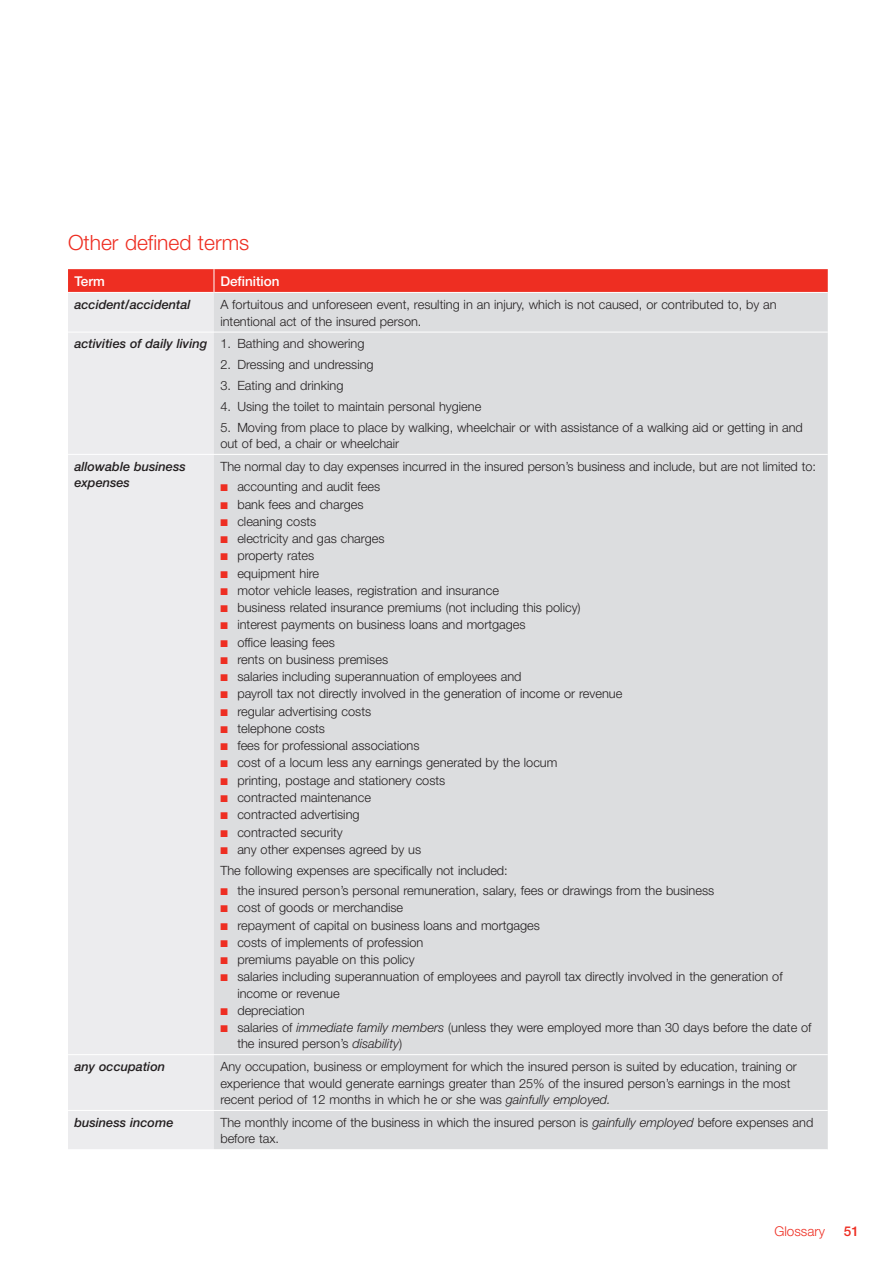
<style>
.page{position:relative;width:893px;height:1263px;background:#fff}
.page>*{position:absolute;margin:0;border:0;box-sizing:border-box;transform-origin:0 0}
.t1{font:300 21px "Helvetica Neue";color:#ee2e22}
.t2{font:500 13.5px "Helvetica Neue";color:#fff}
.t3{font:300 13.5px "Helvetica Neue";color:#ee2e22}
.t4{font:500 13.5px "Helvetica Neue";color:#ee2e22}
.t5{font:300 12.75px/16.5px "Helvetica Neue";color:#231f20}
.t6{font:italic 500 12.75px/16.5px "Helvetica Neue";color:#231f20}
.s1{font-weight:300;font-style:normal}
.s2{color:#ee2e22}
.s3{font-style:italic}
</style>
<div class="page">
<div style="left:68px;top:293px;width:146px;height:856px;background:#ececee"></div>
<div style="left:214px;top:293px;width:614px;height:856px;background:#dcdddf"></div>
<svg style="left:68px;top:269px;width:760px;height:23px;background:#ee2f24"></svg>
<hr style="left:68px;top:332px;width:146px;height:1px;background:#fff">
<hr style="left:214px;top:332px;width:614px;height:1px;background:#fff">
<hr style="left:68px;top:454px;width:146px;height:1px;background:#fff">
<hr style="left:214px;top:454px;width:614px;height:1px;background:#fff">
<hr style="left:68px;top:1054px;width:146px;height:1px;background:#fff">
<hr style="left:214px;top:1054px;width:614px;height:1px;background:#fff">
<hr style="left:68px;top:1110px;width:146px;height:1px;background:#fff">
<hr style="left:214px;top:1110px;width:614px;height:1px;background:#fff">
<h1 class="t1" style="left:68px;top:230px;width:183px">Other defined terms</h1>
<p class="t2" style="left:74px;top:273px;width:32px">Term</p>
<p class="t2" style="left:220px;top:273px;width:61px">Definition</p>
<p class="t6" style="left:74px;top:296px;width:118px">accident/accidental</p>
<p class="t5" style="left:220px;top:296px;width:558px">A fortuitous and unforeseen event, resulting in an injury, which is not caused, or contributed to, by an intentional act of the insured person.</p>
<p class="t6" style="left:74px;top:335px;width:292px">activities of daily living <span class="s1">1. Bathing and showering</span></p>
<p class="t5" style="left:220px;top:356px;width:155px">2. Dressing and undressing</p>
<p class="t5" style="left:220px;top:377px;width:125px">3. Eating and drinking</p>
<p class="t5" style="left:220px;top:398px;width:262px">4. Using the toilet to maintain personal hygiene</p>
<p class="t5" style="left:220px;top:418px;width:584px">5. Moving from place to place by walking, wheelchair or with assistance of a walking aid or getting in and out of bed, a chair or wheelchair</p>
<p class="t6" style="left:74px;top:458px;width:113px">allowable business expenses</p>
<p class="t5" style="left:220px;top:458px;width:597px">The normal day to day expenses incurred in the insured person’s business and include, but are not limited to:</p>
<p class="t5" style="left:220px;top:478px;width:161px"><span class="s2">■</span> accounting and audit fees</p>
<p class="t5" style="left:220px;top:495px;width:145px"><span class="s2">■</span> bank fees and charges</p>
<p class="t5" style="left:220px;top:513px;width:98px"><span class="s2">■</span> cleaning costs</p>
<p class="t5" style="left:220px;top:530px;width:166px"><span class="s2">■</span> electricity and gas charges</p>
<p class="t5" style="left:220px;top:547px;width:95px"><span class="s2">■</span> property rates</p>
<p class="t5" style="left:220px;top:564px;width:100px"><span class="s2">■</span> equipment hire</p>
<p class="t5" style="left:220px;top:582px;width:280px"><span class="s2">■</span> motor vehicle leases, registration and insurance</p>
<p class="t5" style="left:220px;top:599px;width:362px"><span class="s2">■</span> business related insurance premiums (not including this policy)</p>
<p class="t5" style="left:220px;top:616px;width:307px"><span class="s2">■</span> interest payments on business loans and mortgages</p>
<p class="t5" style="left:220px;top:633px;width:116px"><span class="s2">■</span> office leasing fees</p>
<p class="t5" style="left:220px;top:651px;width:169px"><span class="s2">■</span> rents on business premises</p>
<p class="t5" style="left:220px;top:668px;width:303px"><span class="s2">■</span> salaries including superannuation of employees and</p>
<p class="t5" style="left:220px;top:685px;width:403px"><span class="s2">■</span> payroll tax not directly involved in the generation of income or revenue</p>
<p class="t5" style="left:220px;top:703px;width:152px"><span class="s2">■</span> regular advertising costs</p>
<p class="t5" style="left:220px;top:720px;width:106px"><span class="s2">■</span> telephone costs</p>
<p class="t5" style="left:220px;top:737px;width:201px"><span class="s2">■</span> fees for professional associations</p>
<p class="t5" style="left:220px;top:754px;width:339px"><span class="s2">■</span> cost of a locum less any earnings generated by the locum</p>
<p class="t5" style="left:220px;top:772px;width:227px"><span class="s2">■</span> printing, postage and stationery costs</p>
<p class="t5" style="left:220px;top:789px;width:152px"><span class="s2">■</span> contracted maintenance</p>
<p class="t5" style="left:220px;top:806px;width:141px"><span class="s2">■</span> contracted advertising</p>
<p class="t5" style="left:220px;top:823px;width:124px"><span class="s2">■</span> contracted security</p>
<p class="t5" style="left:220px;top:839px;width:289px;line-height:20.7px"><span class="s2">■</span> any other expenses agreed by us<br>The following expenses are specifically not included:</p>
<p class="t5" style="left:220px;top:882px;width:495px"><span class="s2">■</span> the insured person’s personal remuneration, salary, fees or drawings from the business</p>
<p class="t5" style="left:220px;top:899px;width:184px"><span class="s2">■</span> cost of goods or merchandise</p>
<p class="t5" style="left:220px;top:916px;width:321px"><span class="s2">■</span> repayment of capital on business loans and mortgages</p>
<p class="t5" style="left:220px;top:934px;width:205px"><span class="s2">■</span> costs of implements of profession</p>
<p class="t5" style="left:220px;top:951px;width:196px"><span class="s2">■</span> premiums payable on this policy</p>
<p class="t5" style="left:237px;top:968px;width:547px;text-indent:-17px"><span class="s2">■</span> salaries including superannuation of employees and payroll tax directly involved in the generation of income or revenue</p>
<p class="t5" style="left:220px;top:1002px;width:86px"><span class="s2">■</span> depreciation</p>
<p class="t5" style="left:237px;top:1019px;width:576px;text-indent:-17px"><span class="s2">■</span> salaries of <span class="s3">immediate family members</span> (unless they were employed more than 30 days before the date of the insured person’s <span class="s3">disability</span>)</p>
<p class="t6" style="left:74px;top:1058px;width:92px">any occupation</p>
<p class="t5" style="left:220px;top:1058px;width:578px">Any occupation, business or employment for which the insured person is suited by education, training or experience that would generate earnings greater than 25% of the insured person’s earnings in the most recent period of 12 months in which he or she was <span class="s3">gainfully employed.</span></p>
<p class="t6" style="left:74px;top:1114px;width:101px">business income</p>
<p class="t5" style="left:220px;top:1114px;width:595px">The monthly income of the business in which the insured person is <span class="s3">gainfully employed</span> before expenses and before tax.</p>
<p class="t3" style="left:774px;top:1223px;width:52px">Glossary</p>
<p class="t4" style="left:844px;top:1223px;width:17px">51</p>
</div>
